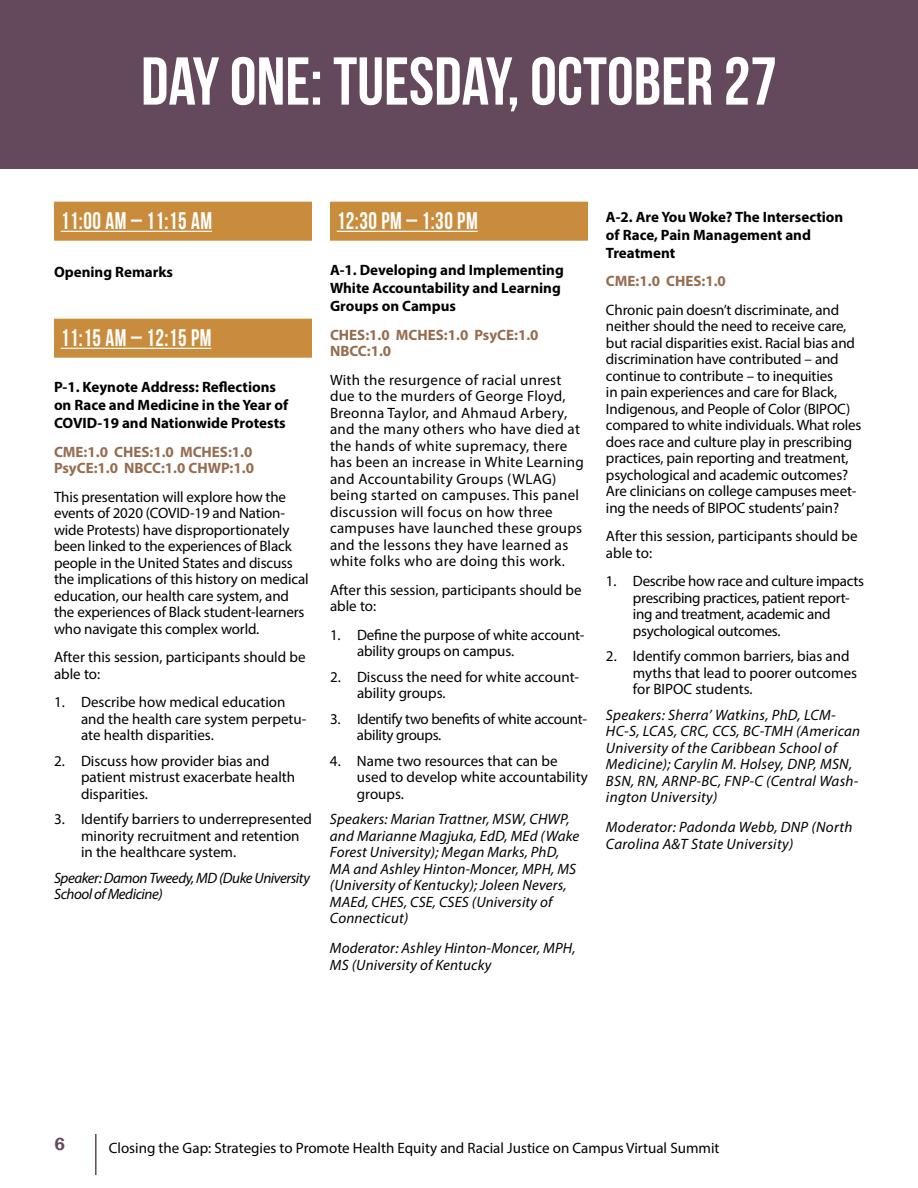
<style>
.page{position:relative;width:918px;height:1188px;background:#fff}
.page>*{position:absolute;margin:0;border:0;box-sizing:border-box;transform-origin:0 0}
.t1{font:67.5px "Bebas Neue";color:#fff}
.t2{font:24px "Bebas Neue";letter-spacing:.025em;color:#fff;scale:.9 1}
.t3{font:600 18px "Franklin Gothic";color:#64495d}
.t4{font:15px/16.5px "Myriad Pro";letter-spacing:-.005em;color:#000}
.t5{font:italic 15px/16.5px "Myriad Pro";letter-spacing:.01em;color:#000}
.t6{font:15px/16.5px "Myriad Pro";letter-spacing:.02em;color:#000}
.t7{font:700 15px/18px "Myriad Pro";color:#000}
.t8{font:700 15px/16.5px "Myriad Pro";color:#966c4f}
.t9{font:italic 15px/16.5px "Myriad Pro";letter-spacing:-.03em;color:#000}
</style>
<div class="page">
<hr style="left:95px;top:1134px;width:2px;height:41px;background:#64495d">
<div style="left:0;top:0;width:918px;height:169px;background:#64495d"></div>
<div style="left:54px;top:202px;width:258px;height:39px;background:#c98c3c"></div>
<hr style="left:61px;top:231px;width:151px;height:1px;background:#fff">
<div style="left:54px;top:319px;width:258px;height:39px;background:#c98c3c"></div>
<hr style="left:61px;top:348px;width:150px;height:1px;background:#fff">
<div style="left:330px;top:202px;width:258px;height:39px;background:#c98c3c"></div>
<hr style="left:337px;top:231px;width:141px;height:1px;background:#fff">
<h1 class="t1" style="left:141px;top:44px;width:638px">DAY ONE: TUESDAY, OCTOBER 27</h1>
<h2 class="t2" style="left:61px;top:207px;width:170px">11:00 AM – 11:15 AM</h2>
<p class="t7" style="left:54px;top:262px;width:121px">Opening Remarks</p>
<h2 class="t2" style="left:61px;top:324px;width:169px">11:15 AM – 12:15 PM</h2>
<p class="t7" style="left:54px;top:378px;width:236px">P-1. Keynote Address: Reflections on Race and Medicine in the Year of<br>COVID-19 and Nationwide Protests</p>
<p class="t8" style="left:54px;top:443px;width:202px">CME:1.0 CHES:1.0 MCHES:1.0<br>PsyCE:1.0 NBCC:1.0 CHWP:1.0</p>
<p class="t4" style="left:54px;top:488px;width:256px">This presentation will explore how the events of 2020 (COVID-19 and Nation&shy;wide Protests) have disproportionately been linked to the experiences of Black people in the United States and discuss the implications of this history on medical education, our health care system, and the experiences of Black student-learners who navigate this complex world.</p>
<p class="t4" style="left:54px;top:649px;width:253px">After this session, participants should be able to:</p>
<p class="t4" style="left:81px;top:694px;width:227px;text-indent:-27px">1. Describe how medical education and the health care system perpetu&shy;ate health disparities.</p>
<p class="t4" style="left:81px;top:752px;width:216px;text-indent:-27px">2. Discuss how provider bias and patient mistrust exacerbate health disparities.</p>
<p class="t4" style="left:81px;top:811px;width:232px;text-indent:-27px">3. Identify barriers to underrepresented minority recruitment and retention in the healthcare system.</p>
<p class="t9" style="left:54px;top:869px;width:257px">Speaker: Damon Tweedy, MD (Duke University<br>School of Medicine)</p>
<h2 class="t2" style="left:337px;top:207px;width:158px">12:30 PM – 1:30 PM</h2>
<p class="t7" style="left:330px;top:261px;width:235px">A-1. Developing and Implementing<br>White Accountability and Learning<br>Groups on Campus</p>
<p class="t8" style="left:330px;top:326px;width:210px">CHES:1.0 MCHES:1.0 PsyCE:1.0<br>NBCC:1.0</p>
<p class="t6" style="left:330px;top:371px;width:255px">With the resurgence of racial unrest due to the murders of George Floyd, Breonna Taylor, and Ahmaud Arbery, and the many others who have died at the hands of white supremacy, there has been an increase in White Learning and Accountability Groups (WLAG) being started on campuses. This panel discussion will focus on how three campuses have launched these groups and the lessons they have learned as white folks who are doing this work.</p>
<p class="t4" style="left:330px;top:581px;width:253px">After this session, participants should be able to:</p>
<p class="t4" style="left:357px;top:626px;width:229px;text-indent:-27px">1. Define the purpose of white account&shy;ability groups on campus.</p>
<p class="t4" style="left:357px;top:668px;width:224px;text-indent:-27px">2. Discuss the need for white account&shy;ability groups.</p>
<p class="t4" style="left:357px;top:710px;width:232px;text-indent:-27px">3. Identify two benefits of white account&shy;ability groups.</p>
<p class="t4" style="left:357px;top:752px;width:232px;text-indent:-27px">4. Name two resources that can be used to develop white accountability groups.</p>
<p class="t5" style="left:330px;top:811px;width:251px">Speakers: Marian Trattner, MSW, CHWP, and Marianne Magjuka, EdD, MEd (Wake Forest University); Megan Marks, PhD, MA and Ashley Hinton-Moncer, MPH, MS (University of Kentucky); Joleen Nevers, MAEd, CHES, CSE, CSES (University of Connecticut)</p>
<p class="t5" style="left:330px;top:940px;width:247px">Moderator: Ashley Hinton-Moncer, MPH,<br>MS (University of Kentucky</p>
<p class="t7" style="left:606px;top:207px;width:239px">A-2. Are You Woke? The Intersection of Race, Pain Management and<br>Treatment</p>
<p class="t8" style="left:606px;top:273px;width:121px">CME:1.0 CHES:1.0</p>
<p class="t4" style="left:606px;top:301px;width:257px">Chronic pain doesn’t discriminate, and neither should the need to receive care, but racial disparities exist. Racial bias and discrimination have contributed – and continue to contribute – to inequities<br>in pain experiences and care for Black, Indigenous, and People of Color (BIPOC) compared to white individuals. What roles does race and culture play in prescribing practices, pain reporting and treatment, psychological and academic outcomes?<br>Are clinicians on college campuses meet&shy;ing the needs of BIPOC students’ pain?</p>
<p class="t4" style="left:606px;top:528px;width:253px">After this session, participants should be able to:</p>
<p class="t4" style="left:633px;top:573px;width:232px;text-indent:-27px">1. Describe how race and culture impacts prescribing practices, patient report&shy;ing and treatment, academic and psychological outcomes.</p>
<p class="t4" style="left:633px;top:648px;width:226px;text-indent:-27px">2. Identify common barriers, bias and myths that lead to poorer outcomes for BIPOC students.</p>
<p class="t5" style="left:606px;top:706px;width:256px">Speakers: Sherra’ Watkins, PhD, LCM-HC-S, LCAS, CRC, CCS, BC-TMH (American University of the Caribbean School of Medicine); Carylin M. Holsey, DNP, MSN, BSN, RN, ARNP-BC, FNP-C (Central Wash&shy;ington University)</p>
<p class="t5" style="left:606px;top:819px;width:248px">Moderator: Padonda Webb, DNP (North<br>Carolina A&amp;T State University)</p>
<p class="t3" style="left:55px;top:1133px;width:12px">6</p>
<p class="t4" style="left:109px;top:1140px;width:612px">Closing the Gap: Strategies to Promote Health Equity and Racial Justice on Campus Virtual Summit</p>
</div>
